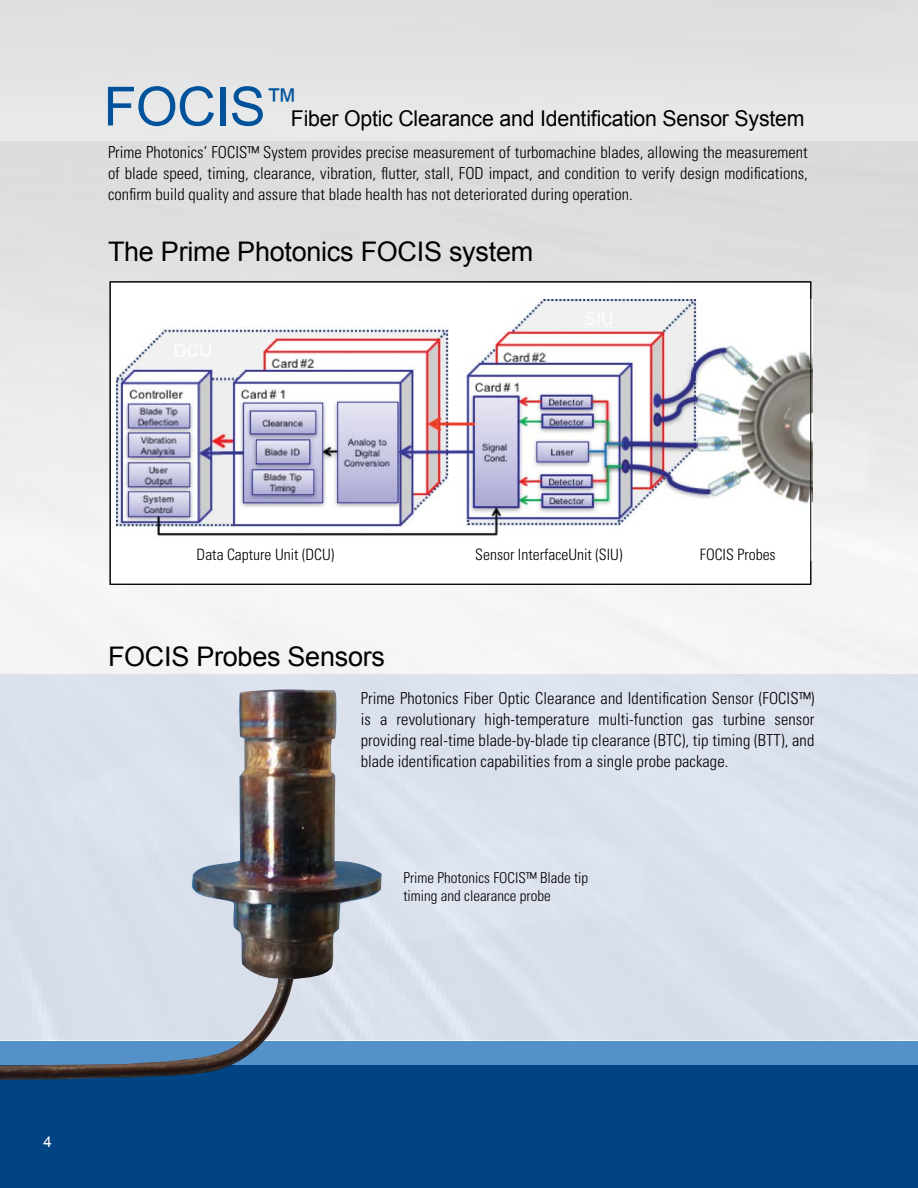
<style>
.page{position:relative;width:918px;height:1188px;background:#fff}
.page>*{position:absolute;margin:0;border:0;box-sizing:border-box;transform-origin:0 0}
.t1{font:27px "Arial";letter-spacing:-.01em;color:#000}
.t2{font:21.75px "Arial";letter-spacing:-.01em;color:#000}
.t3{font:300 condensed 16.5px/21px "Univers";color:#000;text-align:justify}
.t4{font:300 condensed 15.75px "Univers";color:#000}
.t5{font:300 condensed 15px/18px "Univers";color:#000}
.t6{font:15px "Arial";color:#fff}
.s1{font-size:54px;color:#00539b}
</style>
<div class="page">
<img style="left:0;top:140px;width:918px;height:901px">
<div style="left:0;top:1041px;width:918px;height:147px;background:#004483"></div>
<div style="left:0;top:1041px;width:918px;height:24px;background:#5591c9"></div>
<div style="left:0;top:0;width:918px;height:140px;background:#e2e3e4"></div>
<div style="left:110px;top:282px;width:701px;height:302px;background:#fff"></div>
<img style="left:116px;top:299px;width:696px;height:261px">
<img style="left:0;top:689px;width:382px;height:391px">
<h2 class="t2" style="left:104px;top:104px;width:703px"><span class="s1">FOCIS</span><sup>™</sup>Fiber Optic Clearance and Identification Sensor System</h2>
<p class="t3" style="left:108px;top:141px;width:701px">Prime Photonics’ FOCIS™ System provides precise measurement of turbomachine blades, allowing the measurement of blade speed, timing, clearance, vibration, flutter, stall, FOD impact, and condition to verify design modifications, confirm build quality and assure that blade health has not deteriorated during operation.</p>
<h1 class="t1" style="left:108px;top:234px;width:427px">The Prime Photonics FOCIS system</h1>
<p class="t4" style="left:197px;top:545px;width:139px">Data Capture Unit (DCU)</p>
<p class="t4" style="left:475px;top:545px;width:149px">Sensor InterfaceUnit (SIU)</p>
<p class="t4" style="left:700px;top:545px;width:77px">FOCIS Probes</p>
<h1 class="t1" style="left:108px;top:639px;width:278px">FOCIS Probes Sensors</h1>
<p class="t3" style="left:361px;top:687px;width:455px">Prime Photonics Fiber Optic Clearance and Identification Sensor (FOCIS™) is a revolutionary high-temperature multi-function gas turbine sensor providing real-time blade-by-blade tip clearance (BTC), tip timing (BTT), and blade identification capabilities from a single probe package.</p>
<p class="t5" style="left:403px;top:869px;width:186px">Prime Photonics FOCIS™ Blade tip timing and clearance probe</p>
<p class="t6" style="left:44px;top:1132px;width:10px">4</p>
</div>
